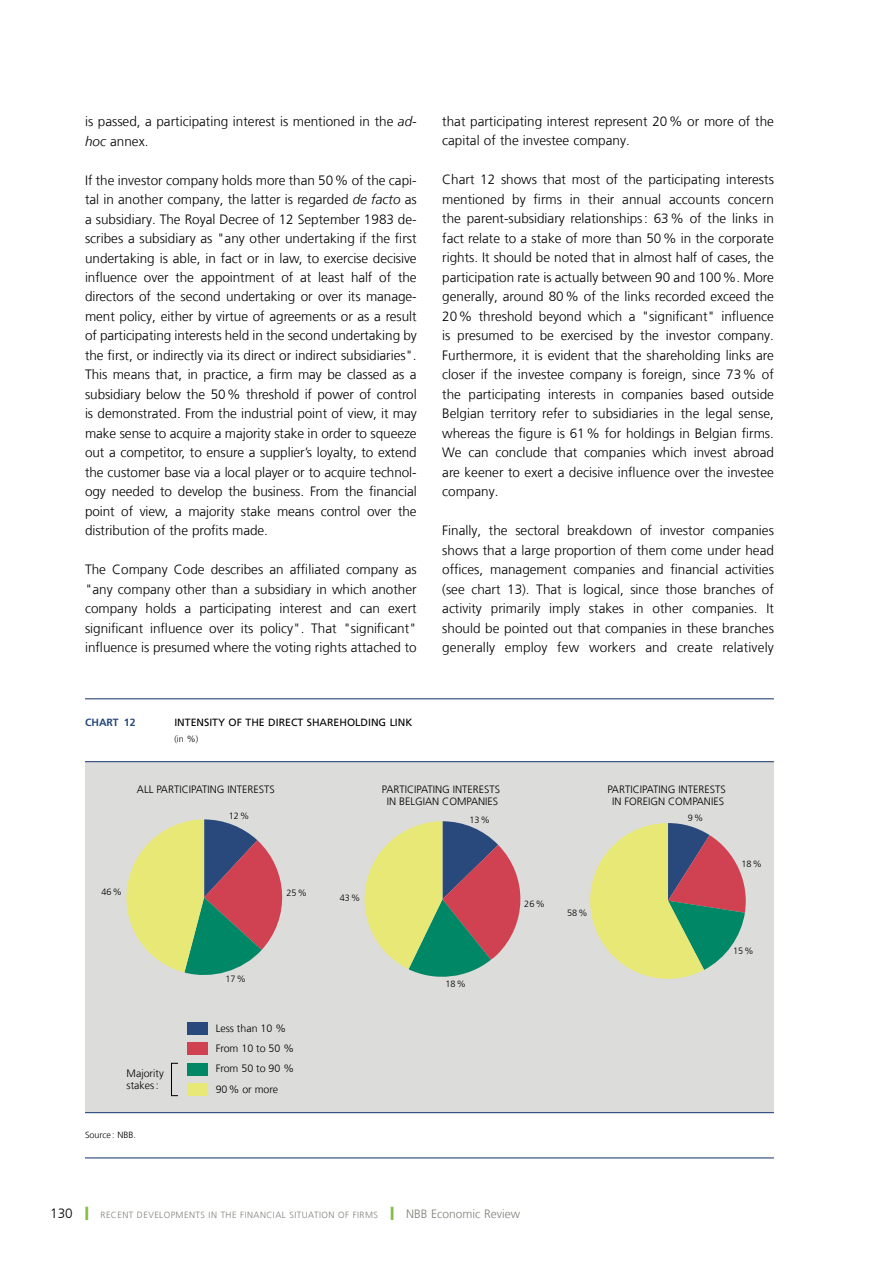
<style>
.page{position:relative;width:893px;height:1263px;background:#fff}
.page>*{position:absolute;margin:0;border:0;box-sizing:border-box;transform-origin:0 0}
.t1{font:300 13.5px/19.5px "Frutiger LT Com";color:#000;text-align:justify}
.t2{font:300 10.65px/12.1px "Frutiger LT Com";color:#000}
.t3{font:10.5px "Frutiger LT Com";color:#000}
.t4{font:700 10.5px "Frutiger LT Com";color:#29497c}
.t5{font:300 9.15px "Frutiger LT Com";color:#000}
.t6{font:300 9px "Frutiger LT Com";letter-spacing:.05em;color:#81807a}
.t7{font:300 9px "Frutiger LT Com";color:#000}
.s1{font-style:italic}
.s2{font-size:13.5px;color:#000}
.s3{color:#85bc48}
.s4{font-size:12px}
</style>
<div class="page">
<div style="left:85px;top:762px;width:689px;height:351px;background:#dcdcdb"></div>
<hr style="left:85px;top:698px;width:689px;height:1px;background:#29497c">
<hr style="left:85px;top:761px;width:689px;height:1px;background:#29497c">
<hr style="left:85px;top:1112px;width:689px;height:1px;background:#29497c">
<hr style="left:85px;top:1157px;width:689px;height:1px;background:#29497c">
<svg style="left:126px;top:819px;width:157px;height:156px"></svg>
<svg style="left:364px;top:821px;width:157px;height:156px"></svg>
<svg style="left:590px;top:823px;width:156px;height:156px"></svg>
<div style="left:188px;top:1022px;width:20px;height:13px;background:#29497c"></div>
<div style="left:188px;top:1042px;width:20px;height:13px;background:#d04152"></div>
<div style="left:188px;top:1063px;width:20px;height:12px;background:#008765"></div>
<div style="left:188px;top:1083px;width:20px;height:13px;background:#e8e876"></div>
<hr style="left:171px;top:1063px;width:1px;height:33px;background:#000">
<p class="t1" style="left:85px;top:111px;width:333px">is passed, a participating interest is mentioned in the <span class="s1">ad&shy;hoc</span> annex.</p>
<p class="t1" style="left:85px;top:170px;width:333px">If the investor company holds more than 50% of the capi‑ tal in another company, the latter is regarded <span class="s1">de facto</span> as a subsidiary. The Royal Decree of 12 September 1983 de&shy;scribes a subsidiary as "any other undertaking if the first undertaking is able, in fact or in law, to exercise decisive influence over the appointment of at least half of the directors of the second undertaking or over its manage‑ ment policy, either by virtue of agreements or as a result of participating interests held in the second undertaking by the first, or indirectly via its direct or indirect subsidiaries".<br>This means that, in practice, a firm may be classed as a subsidiary below the 50% threshold if power of control is demonstrated. From the industrial point of view, it may make sense to acquire a majority stake in order to squeeze out a competitor, to ensure a supplier’s loyalty, to extend the customer base via a local player or to acquire technol&shy;ogy needed to develop the business. From the financial point of view, a majority stake means control over the distribution of the profits made.</p>
<p class="t1" style="left:85px;top:560px;width:333px">The Company Code describes an affiliated company as "any company other than a subsidiary in which another company holds a participating interest and can exert significant influence over its policy". That "significant" influence is presumed where the voting rights attached to</p>
<p class="t4" style="left:85px;top:715px;width:52px">Chart 12</p>
<p class="t3" style="left:174px;top:715px;width:240px">INTENSITY OF THE DIRECT SHAREHOLDING LINK</p>
<p class="t7" style="left:174px;top:733px;width:26px">(in %)</p>
<p class="t1" style="left:442px;top:111px;width:333px">that participating interest represent 20% or more of the capital of the investee company.</p>
<p class="t1" style="left:442px;top:170px;width:333px">Chart 12 shows that most of the participating interests mentioned by firms in their annual accounts concern the parent-subsidiary relationships: 63% of the links in fact relate to a stake of more than 50% in the corporate rights. It should be noted that in almost half of cases, the participation rate is actually between 90 and 100%. More generally, around 80% of the links recorded exceed the 20% threshold beyond which a "significant" influence is presumed to be exercised by the investor company.<br>Furthermore, it is evident that the shareholding links are closer if the investee company is foreign, since 73% of the participating interests in companies based outside Belgian territory refer to subsidiaries in the legal sense, whereas the figure is 61% for holdings in Belgian firms.<br>We can conclude that companies which invest abroad are keener to exert a decisive influence over the investee company.</p>
<p class="t1" style="left:442px;top:521px;width:333px">Finally, the sectoral breakdown of investor companies shows that a large proportion of them come under head offices, management companies and financial activities (see chart 13). That is logical, since those branches of activity primarily imply stakes in other companies. It should be pointed out that companies in these branches generally employ few workers and create relatively</p>
<p class="t2" style="left:137px;top:784px;width:139px">ALL PARTICIPATING INTERESTS</p>
<p class="t5" style="left:101px;top:886px;width:22px">46%</p>
<p class="t2" style="left:127px;top:1067px;width:39px">Majority stakes:</p>
<p class="t7" style="left:85px;top:1130px;width:52px">Source : NBB.</p>
<p class="t5" style="left:229px;top:811px;width:22px">12%</p>
<p class="t5" style="left:225px;top:974px;width:22px">17%</p>
<p class="t5" style="left:286px;top:887px;width:22px">25%</p>
<p class="t2" style="left:216px;top:1018px;width:80px;line-height:20.2px">Less than 10 %<br>From 10 to 50 %<br>From 50 to 90 %<br>90% or more</p>
<p class="t5" style="left:340px;top:892px;width:22px">43%</p>
<p class="t2" style="left:382px;top:783px;width:120px;text-align:center">PARTICIPATING INTERESTS<br>IN BELGIAN COMPANIES</p>
<p class="t2" style="left:607px;top:783px;width:120px;text-align:center">PARTICIPATING INTERESTS<br>IN FOREIGN COMPANIES</p>
<p class="t5" style="left:469px;top:814px;width:22px">13%</p>
<p class="t5" style="left:688px;top:812px;width:17px">9%</p>
<p class="t5" style="left:445px;top:979px;width:22px">18%</p>
<p class="t5" style="left:524px;top:898px;width:22px">26%</p>
<p class="t5" style="left:567px;top:908px;width:22px">58%</p>
<p class="t5" style="left:741px;top:859px;width:22px">18%</p>
<p class="t5" style="left:733px;top:945px;width:22px">15%</p>
<p class="t6" style="left:50px;top:1209px;width:201px"><span class="s2">130</span> <span class="s3">❙</span> Recent developments in the finan</p>
<p class="t6" style="left:266px;top:1209px;width:255px">cial situation of firms <span class="s3">❙</span> <span class="s4">NBB Economic Review</span></p>
</div>
